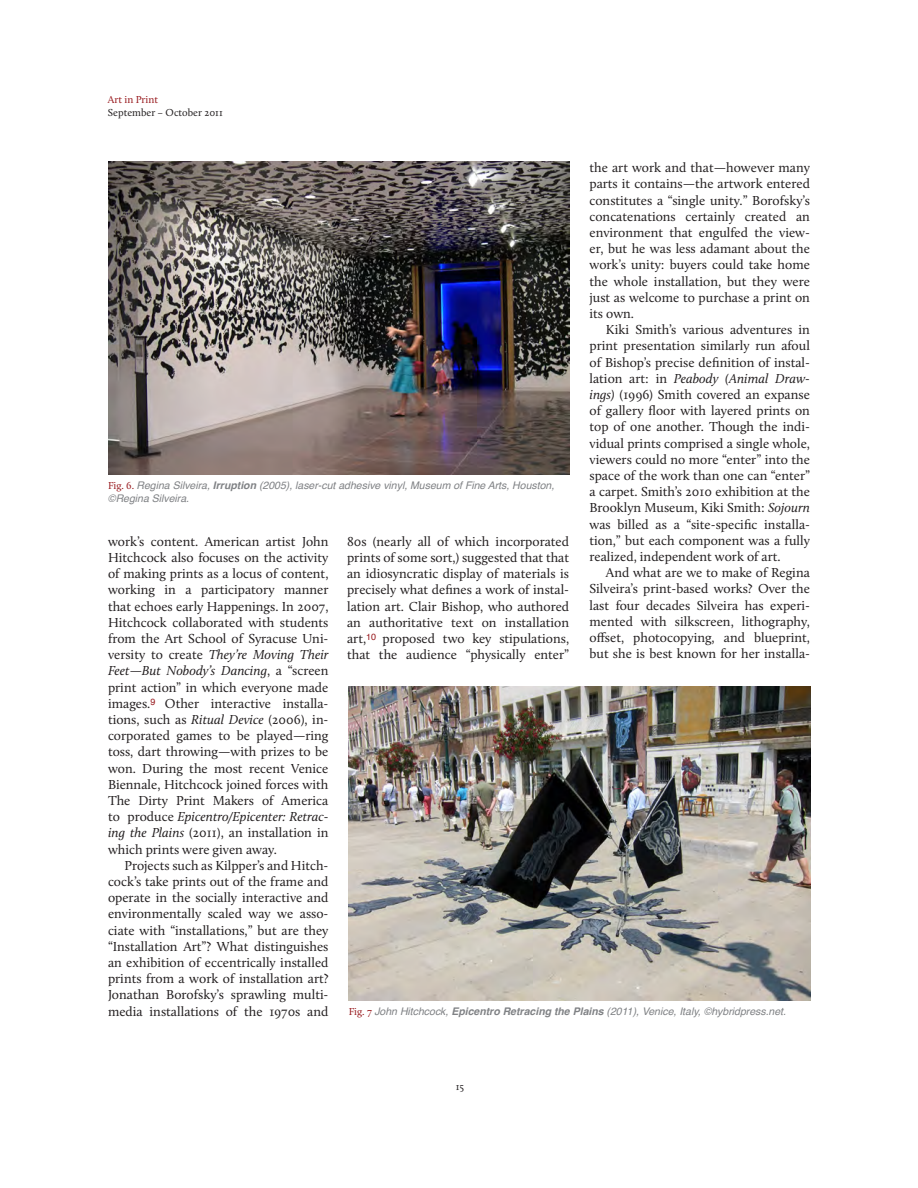
<style>
.page{position:relative;width:918px;height:1188px;background:#fff}
.page>*{position:absolute;margin:0;border:0;box-sizing:border-box;transform-origin:0 0}
.t1{font:13.5px/16.2px "Calluna";color:#231f20;text-align:justify}
.t2{font:italic 10.5px/13.5px "Helvetica";color:#808285}
.t3{font:10.5px "Calluna";color:#231f20}
.t4{font:10.5px "Calluna";color:#981a1e}
.s1{font-style:italic}
.s2{font-family:"Calluna";font-style:normal;color:#981a1e}
.s3{font-weight:700}
</style>
<div class="page">
<img style="left:349px;top:687px;width:461px;height:313px">
<img style="left:108px;top:162px;width:461px;height:313px">
<p class="t4" style="left:108px;top:93px;width:52px">Art in Print</p>
<p class="t3" style="left:108px;top:106px;width:117px">September – October 2011</p>
<p class="t1" style="left:590px;top:159px;width:222px">the art work and that—however many parts it contains—the artwork entered constitutes a “single unity.” Borofsky’s concatenations certainly created an environment that engulfed the view&shy;er, but he was less adamant about the work’s unity: buyers could take home the whole installation, but they were just as welcome to purchase a print on its own.</p>
<p class="t1" style="left:590px;top:321px;width:222px;text-indent:16px">Kiki Smith’s various adventures in print presentation similarly run afoul of Bishop’s precise definition of instal&shy;lation art: in <span class="s1">Peabody (Animal Draw&shy;ings)</span> (1996) Smith covered an expanse of gallery floor with layered prints on top of one another. Though the indi&shy;vidual prints comprised a single whole, viewers could no more “enter” into the space of the work than one can “enter” a carpet. Smith’s 2010 exhibition at the Brooklyn Museum, Kiki Smith: <span class="s1">Sojourn </span>was billed as a “site-specific installa&shy;tion,” but each component was a fully realized, independent work of art.</p>
<p class="t1" style="left:590px;top:564px;width:222px;text-indent:16px">And what are we to make of Regina Silveira’s print-based works? Over the last four decades Silveira has experi&shy;mented with silkscreen, lithography, offset, photocopying, and blueprint, but she is best known for her installa-</p>
<p class="t2" style="left:108px;top:479px;width:448px"><span class="s2">Fig. 6.</span> Regina Silveira, <span class="s3">Irruption</span> (2005), laser-cut adhesive vinyl, Museum of Fine Arts, Houston, ©Regina Silveira.</p>
<p class="t1" style="left:108px;top:533px;width:222px">work’s content. American artist John Hitchcock also focuses on the activity of making prints as a locus of content, working in a participatory manner that echoes early Happenings. In 2007, Hitchcock collaborated with students from the Art School of Syracuse Uni&shy;versity to create <span class="s1">They’re Moving Their Feet—But Nobody’s Dancing</span>, a “screen print action” in which everyone made images.<sup>9</sup> Other interactive installa&shy;tions, such as <span class="s1">Ritual Device</span> (2006), in&shy;corporated games to be played—ring toss, dart throwing—with prizes to be won. During the most recent Venice Biennale, Hitchcock joined forces with The Dirty Print Makers of America to produce <span class="s1">Epicentro/Epicenter: Retrac&shy;ing the Plains</span> (2011), an installation in which prints were given away.</p>
<p class="t1" style="left:108px;top:857px;width:222px;text-indent:16px">Projects such as Kilpper’s and Hitch&shy;cock’s take prints out of the frame and operate in the socially interactive and environmentally scaled way we asso&shy;ciate with “installations,” but are they “Installation Art”? What distinguishes an exhibition of eccentrically installed prints from a work of installation art?<br>Jonathan Borofsky’s sprawling multi&shy;media installations of the 1970s and</p>
<p class="t1" style="left:347px;top:533px;width:224px">80s (nearly all of which incorporated prints of some sort,) suggested that that an idiosyncratic display of materials is precisely what defines a work of instal&shy;lation art. Clair Bishop, who authored an authoritative text on installation art,<sup>10</sup> proposed two key stipulations, that the audience “physically enter”</p>
<p class="t2" style="left:349px;top:1005px;width:439px"><span class="s2">Fig. 7</span> John Hitchcock, <span class="s3">Epicentro Retracing the Plains</span> (2011), Venice, Italy, ©hybridpress.net.</p>
<p class="t3" style="left:456px;top:1080px;width:10px">15</p>
</div>
